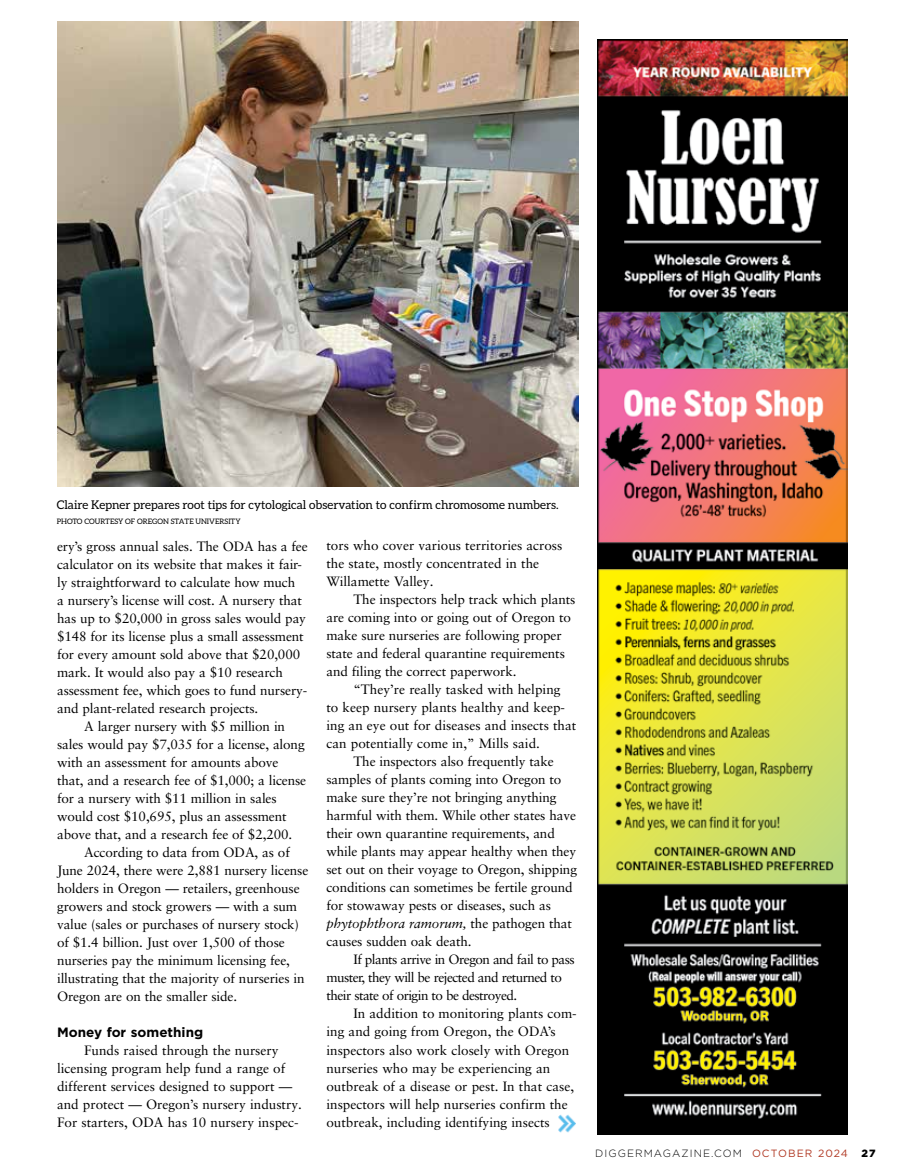
<style>
.page{position:relative;width:905px;height:1175px;background:#fff}
.page>*{position:absolute;margin:0;border:0;box-sizing:border-box;transform-origin:0 0}
.t1{font:13.5px/18px "Sabon LT Pro";letter-spacing:-.01em;color:#000}
.t2{font:13.5px "Sabon LT Pro";letter-spacing:-.04em;color:#000}
.t3{font:italic 13.5px "Sabon LT Pro";letter-spacing:-.01em;color:#000}
.t4{font:700 13.5px "Gotham";color:#000}
.t5{font:12px "Aleo";color:#000}
.t6{font:300 10.5px "Gotham";letter-spacing:.1em;color:#000}
.t7{font:900 10.5px "Gotham";color:#000}
.t8{font:7.5px "Aleo";color:#000}
.s1{font-style:normal}
.s2{font-weight:400;color:#b03823}
</style>
<div class="page">
<img style="left:597px;top:40px;width:250px;height:1094px">
<img style="left:57px;top:22px;width:521px;height:464px">
<img style="left:558px;top:1114px;width:18px;height:19px">
<p class="t5" style="left:57px;top:498px;width:503px">Claire Kepner prepares root tips for cytological observation to confirm chromosome numbers.</p>
<p class="t8" style="left:57px;top:517px;width:185px">PHOTO COURTESY OF OREGON STATE UNIVERSITY</p>
<p class="t1" style="left:57px;top:536px;width:252px">ery’s gross annual sales. The ODA has a fee</p>
<p class="t1" style="left:57px;top:554px;width:246px">calculator on its website that makes it fair-</p>
<p class="t1" style="left:57px;top:572px;width:240px">ly straightforward to calculate how much</p>
<p class="t1" style="left:57px;top:590px;width:246px">a nursery’s license will cost. A nursery that</p>
<p class="t1" style="left:57px;top:608px;width:250px">has up to $20,000 in gross sales would pay</p>
<p class="t1" style="left:57px;top:626px;width:248px">$148 for its license plus a small assessment</p>
<p class="t1" style="left:57px;top:644px;width:245px">for every amount sold above that $20,000</p>
<p class="t1" style="left:57px;top:662px;width:227px">mark. It would also pay a $10 research</p>
<p class="t1" style="left:57px;top:680px;width:252px">assessment fee, which goes to fund nursery-</p>
<p class="t1" style="left:57px;top:698px;width:203px">and plant-related research projects.</p>
<p class="t1" style="left:84px;top:716px;width:202px">A larger nursery with $5 million in</p>
<p class="t1" style="left:57px;top:734px;width:249px">sales would pay $7,035 for a license, along</p>
<p class="t1" style="left:57px;top:752px;width:223px">with an assessment for amounts above</p>
<p class="t1" style="left:57px;top:770px;width:251px">that, and a research fee of $1,000; a license</p>
<p class="t1" style="left:57px;top:788px;width:221px">for a nursery with $11 million in sales</p>
<p class="t1" style="left:57px;top:806px;width:231px">would cost $10,695, plus an assessment</p>
<p class="t1" style="left:57px;top:824px;width:237px">above that, and a research fee of $2,200.</p>
<p class="t1" style="left:84px;top:842px;width:207px">According to data from ODA, as of</p>
<p class="t1" style="left:57px;top:860px;width:253px">June 2024, there were 2,881 nursery license</p>
<p class="t1" style="left:57px;top:878px;width:244px">holders in Oregon — retailers, greenhouse</p>
<p class="t1" style="left:57px;top:896px;width:241px">growers and stock growers — with a sum</p>
<p class="t1" style="left:57px;top:914px;width:243px">value (sales or purchases of nursery stock)</p>
<p class="t1" style="left:57px;top:932px;width:229px">of $1.4 billion. Just over 1,500 of those</p>
<p class="t1" style="left:57px;top:950px;width:234px">nurseries pay the minimum licensing fee,</p>
<p class="t1" style="left:57px;top:968px;width:249px">illustrating that the majority of nurseries in</p>
<p class="t1" style="left:57px;top:986px;width:182px">Oregon are on the smaller side.</p>
<p class="t4" style="left:57px;top:1022px;width:148px">Money for something</p>
<p class="t1" style="left:57px;top:1040px;width:246px;text-indent:27px">Funds raised through the nursery licensing program help fund a range of different services designed to support — and protect — Oregon’s nursery industry.<br>For starters, ODA has 10 nursery inspec-</p>
<p class="t1" style="left:326px;top:536px;width:237px">tors who cover various territories across the state, mostly concentrated in the<br>Willamette Valley.</p>
<p class="t1" style="left:326px;top:590px;width:250px;text-indent:27px">The inspectors help track which plants are coming into or going out of Oregon to make sure nurseries are following proper state and federal quarantine requirements and filing the correct paperwork.</p>
<p class="t1" style="left:353px;top:680px;width:209px">“They’re really tasked with helping</p>
<p class="t1" style="left:326px;top:698px;width:240px">to keep nursery plants healthy and keep-</p>
<p class="t1" style="left:326px;top:716px;width:251px">ing an eye out for diseases and insects that</p>
<p class="t1" style="left:326px;top:734px;width:215px">can potentially come in,” Mills said.</p>
<p class="t1" style="left:353px;top:752px;width:202px">The inspectors also frequently take</p>
<p class="t1" style="left:326px;top:770px;width:236px">samples of plants coming into Oregon to</p>
<p class="t1" style="left:326px;top:788px;width:232px">make sure they’re not bringing anything</p>
<p class="t1" style="left:326px;top:806px;width:251px">harmful with them. While other states have</p>
<p class="t1" style="left:326px;top:824px;width:230px">their own quarantine requirements, and</p>
<p class="t1" style="left:326px;top:842px;width:251px">while plants may appear healthy when they</p>
<p class="t1" style="left:326px;top:860px;width:252px">set out on their voyage to Oregon, shipping</p>
<p class="t1" style="left:326px;top:878px;width:248px">conditions can sometimes be fertile ground</p>
<p class="t1" style="left:326px;top:896px;width:226px">for stowaway pests or diseases, such as</p>
<p class="t3" style="left:326px;top:915px;width:247px">phytophthora ramorum, <span class="s1">the pathogen that</span></p>
<p class="t1" style="left:326px;top:932px;width:147px">causes sudden oak death.</p>
<p class="t2" style="left:353px;top:951px;width:223px">If plants arrive in Oregon and fail to pass</p>
<p class="t2" style="left:326px;top:969px;width:237px">muster, they will be rejected and returned to</p>
<p class="t2" style="left:326px;top:987px;width:192px">their state of origin to be destroyed.</p>
<p class="t1" style="left:353px;top:1004px;width:225px">In addition to monitoring plants com-</p>
<p class="t1" style="left:326px;top:1022px;width:231px">ing and going from Oregon, the ODA’s</p>
<p class="t1" style="left:326px;top:1040px;width:244px">inspectors also work closely with Oregon</p>
<p class="t1" style="left:326px;top:1058px;width:225px">nurseries who may be experiencing an</p>
<p class="t1" style="left:326px;top:1076px;width:249px">outbreak of a disease or pest. In that case,</p>
<p class="t1" style="left:326px;top:1094px;width:243px">inspectors will help nurseries confirm the</p>
<p class="t1" style="left:326px;top:1112px;width:225px">outbreak, including identifying insects</p>
<p class="t6" style="left:595px;top:1146px;width:254px">DIGGERMAGAZINE.COM <span class="s2">OCTOBER 2024</span></p>
<p class="t7" style="left:861px;top:1145px;width:15px">27</p>
</div>
